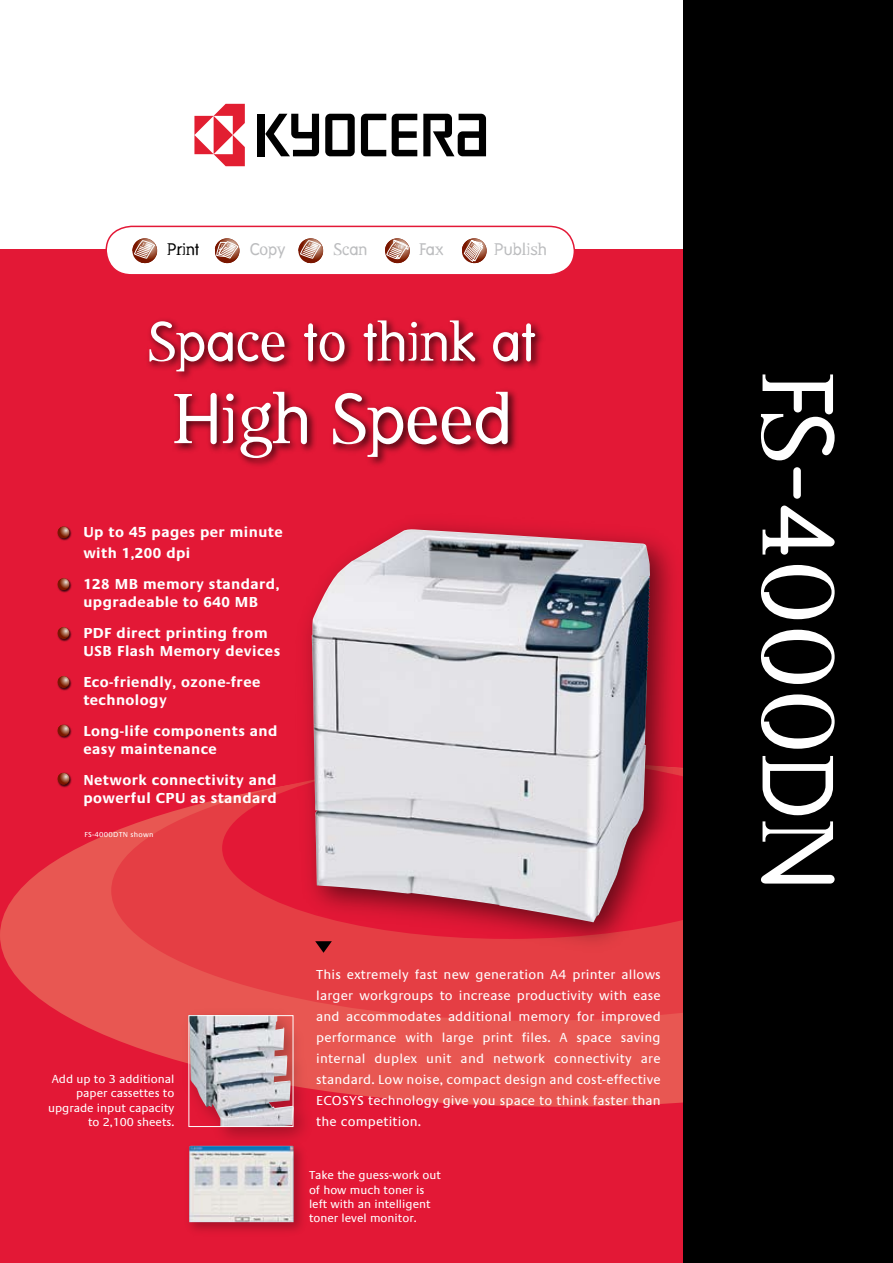
<style>
.page{position:relative;width:893px;height:1263px;background:#fff}
.page>*{position:absolute;margin:0;border:0;box-sizing:border-box;transform-origin:0 0}
.t1{font:99px "Dead History Roman";color:#fff}
.t2{font:69px "Dead History Roman";color:#fff}
.t3{font:54px "Dead History Roman";color:#fff}
.t4{font:16.5px "Dead History Roman";color:#bcbdbf}
.t5{font:16.5px "Dead History Roman";color:#000}
.t6{font:700 15px/18px "Praxis EF";letter-spacing:.03em;color:#fff}
.t7{font:13.5px/21px "Praxis EF";letter-spacing:.015em;color:#fff;text-align:justify}
.t8{font:12px/14.4px "Praxis EF";color:#fff;text-align:right}
.t9{font:7.5px "Praxis EF";letter-spacing:.03em;color:#fff}
</style>
<div class="page">
<div style="left:0;top:250px;width:716px;height:1013px;background:#e31836"></div>
<svg style="left:0;top:833px;width:683px;height:274px;fill:#e85752"></svg>
<svg style="left:111px;top:784px;width:572px;height:237px;background:#e54046"></svg>
<div style="left:222px;top:757px;width:572px;height:182px;background:#e31836;border-radius:50%"></div>
<div style="left:57px;top:526px;width:16px;height:16px;background:#000;opacity:.75"></div>
<svg style="left:58px;top:527px;width:11px;height:11px"></svg>
<div style="left:57px;top:577px;width:16px;height:17px;background:#000;opacity:.75"></div>
<svg style="left:58px;top:578px;width:11px;height:12px"></svg>
<div style="left:57px;top:626px;width:16px;height:16px;background:#000;opacity:.75"></div>
<svg style="left:58px;top:627px;width:11px;height:12px"></svg>
<div style="left:57px;top:675px;width:16px;height:16px;background:#000;opacity:.75"></div>
<svg style="left:58px;top:676px;width:11px;height:12px"></svg>
<div style="left:57px;top:724px;width:16px;height:16px;background:#000;opacity:.75"></div>
<svg style="left:58px;top:725px;width:11px;height:11px"></svg>
<div style="left:57px;top:772px;width:16px;height:16px;background:#000;opacity:.75"></div>
<svg style="left:58px;top:773px;width:11px;height:11px"></svg>
<div style="left:145px;top:316px;width:401px;height:154px;background:#000;opacity:.75"></div>
<div style="left:683px;top:0;width:210px;height:1263px;background:#000"></div>
<svg style="left:105px;top:225px;width:471px;height:50px"></svg>
<div style="left:258px;top:114px;width:7px;height:42px;background:#000"></div>
<svg style="left:423px;top:114px;width:63px;height:42px"></svg>
<svg style="left:392px;top:114px;width:25px;height:42px"></svg>
<svg style="left:361px;top:114px;width:25px;height:42px"></svg>
<svg style="left:325px;top:114px;width:30px;height:42px"></svg>
<svg style="left:265px;top:114px;width:54px;height:42px"></svg>
<svg style="left:194px;top:104px;width:51px;height:62px"></svg>
<div style="left:182px;top:1138px;width:128px;height:100px;background:#000;opacity:.26"></div>
<img style="left:189px;top:1148px;width:105px;height:74px">
<div style="left:179px;top:1007px;width:137px;height:141px;background:#000;opacity:.26"></div>
<img style="left:188px;top:1015px;width:106px;height:112px">
<div style="left:292px;top:510px;width:394px;height:447px;background:#000;opacity:.55"></div>
<img style="left:312px;top:529px;width:338px;height:393px">
<div style="left:189px;top:1015px;width:104px;height:112px;border:1px solid #fff"></div>
<p class="t5" style="left:167px;top:238px;width:34px">Print</p>
<p class="t4" style="left:250px;top:238px;width:37px">Copy</p>
<p class="t4" style="left:334px;top:238px;width:35px">Scan</p>
<p class="t4" style="left:419px;top:238px;width:26px">Fax</p>
<p class="t4" style="left:494px;top:238px;width:54px">Publish</p>
<h3 class="t3" style="left:149px;top:303px;width:389px">Space to think at</h3>
<h2 class="t2" style="left:173px;top:369px;width:340px">High Speed</h2>
<p class="t6" style="left:83px;top:521px;width:201px;line-height:21.8px">Up to 45 pages per minute with 1,200 dpi</p>
<p class="t6" style="left:83px;top:575px;width:197px">128 MB memory standard, upgradeable to 640 MB</p>
<p class="t6" style="left:83px;top:624px;width:198px">PDF direct printing from<br>USB Flash Memory devices</p>
<p class="t6" style="left:83px;top:673px;width:178px">Eco-friendly, ozone-free technology</p>
<p class="t6" style="left:83px;top:722px;width:196px">Long-life components and easy maintenance</p>
<p class="t6" style="left:83px;top:771px;width:195px">Network connectivity and powerful CPU as standard</p>
<p class="t9" style="left:84px;top:831px;width:71px">FS-4000DTN shown</p>
<p class="t8" style="left:48px;top:1072px;width:128px">Add up to 3 additional paper cassettes to upgrade input capacity to 2,100 sheets.</p>
<p class="t7" style="left:316px;top:964px;width:346px">This extremely fast new generation A4 printer allows larger workgroups to increase productivity with ease and accommodates additional memory for improved performance with large print files. A space saving internal duplex unit and network connectivity are standard. Low noise, compact design and cost-effective ECOSYS technology give you space to think faster than the competition.</p>
<p class="t8" style="left:309px;top:1168px;width:133px;text-align:left">Take the guess-work out of how much toner is left with an intelligent toner level monitor.</p>
<h1 class="t1" style="left:869px;top:372px;width:519px;rotate:90deg">FS-4000DN</h1>
</div>
